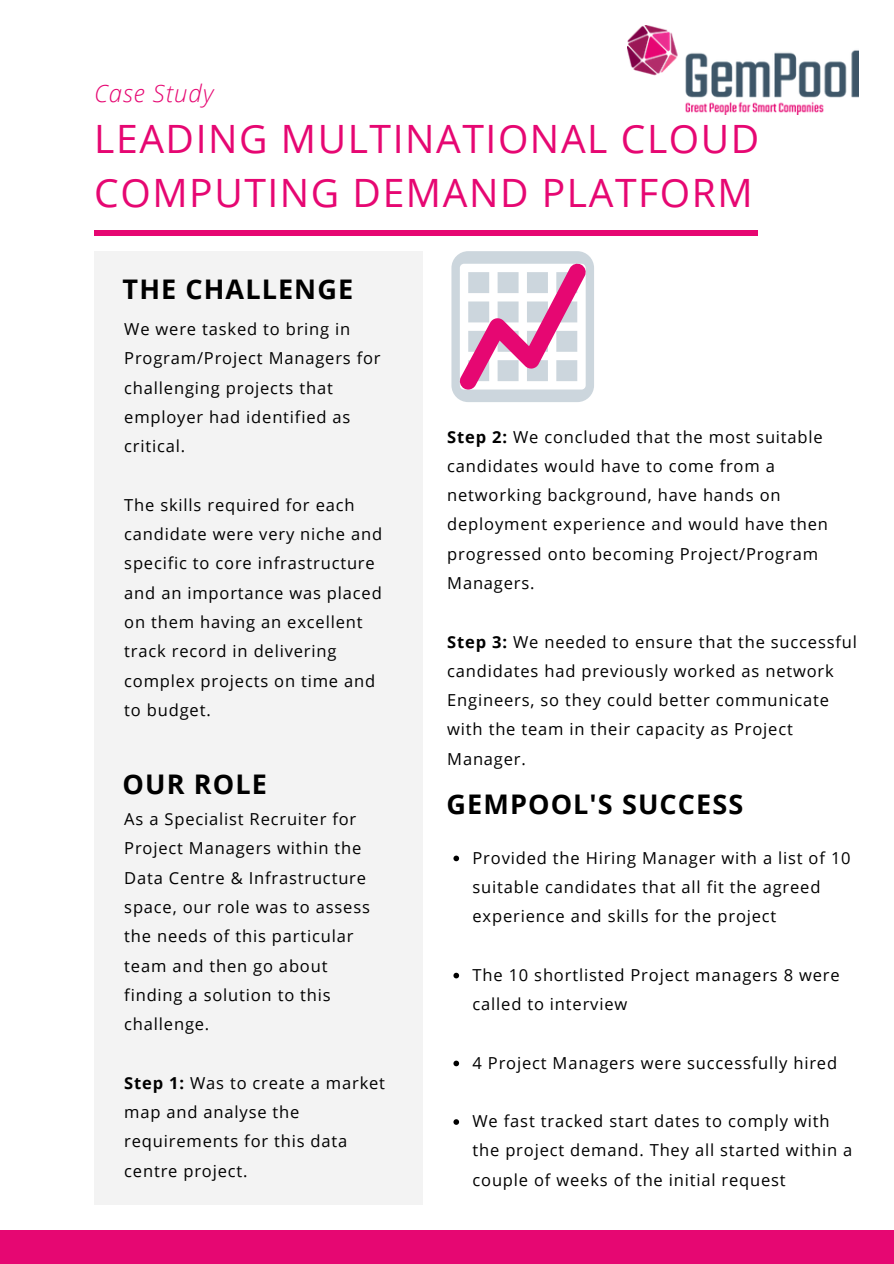
<style>
.page{position:relative;width:894px;height:1264px;background:#fff}
.page>*{position:absolute;margin:0;border:0;box-sizing:border-box;transform-origin:0 0}
.t1{font:39px/54px "Open Sans";letter-spacing:.04em;color:#e60772}
.t2{font:700 27px "Open Sans";letter-spacing:.04em;color:#000}
.t3{font:italic 300 24px "Open Sans";letter-spacing:.04em;color:#e60772}
.t4{font:16.5px/29.2px "Open Sans";letter-spacing:.05em;color:#000}
.s1{font-weight:700}
</style>
<div class="page">
<div style="left:95px;top:251px;width:327px;height:953px;background:#f3f3f3"></div>
<svg style="left:453px;top:855px;width:6px;height:6px"></svg>
<svg style="left:453px;top:972px;width:6px;height:6px"></svg>
<svg style="left:453px;top:1060px;width:6px;height:6px"></svg>
<svg style="left:453px;top:1119px;width:6px;height:5px"></svg>
<div style="left:0;top:1230px;width:893px;height:33px;background:#e60772"></div>
<hr style="left:94px;top:231px;width:663px;height:4px;background:#e60772">
<div style="left:451px;top:251px;width:143px;height:151px;background:#ccd6dd;border-radius:17px"></div>
<svg style="left:459px;top:263px;width:127px;height:126px"></svg>
<img style="left:627px;top:26px;width:230px;height:89px">
<h3 class="t3" style="left:94px;top:76px;width:121px">Case Study</h3>
<h1 class="t1" style="left:94px;top:111px;width:666px">LEADING MULTINATIONAL CLOUD<br>COMPUTING DEMAND PLATFORM</h1>
<h2 class="t2" style="left:123px;top:270px;width:232px">THE CHALLENGE</h2>
<p class="t4" style="left:124px;top:314px;width:258px">We were tasked to bring in<br>Program/Project Managers for challenging projects that employer had identified as critical.</p>
<p class="t4" style="left:124px;top:490px;width:259px">The skills required for each candidate were very niche and specific to core infrastructure and an importance was placed on them having an excellent track record in delivering complex projects on time and to budget.</p>
<h2 class="t2" style="left:123px;top:765px;width:146px">OUR ROLE</h2>
<p class="t4" style="left:124px;top:804px;width:247px">As a Specialist Recruiter for<br>Project Managers within the<br>Data Centre &amp; Infrastructure space, our role was to assess the needs of this particular team and then go about finding a solution to this challenge.</p>
<p class="t4" style="left:124px;top:1067px;width:262px"><span class="s1">Step 1:</span> Was to create a market map and analyse the requirements for this data centre project.</p>
<p class="t4" style="left:447px;top:421px;width:382px"><span class="s1">Step 2:</span> We concluded that the most suitable candidates would have to come from a networking background, have hands on deployment experience and would have then progressed onto becoming Project/Program Managers.</p>
<p class="t4" style="left:447px;top:626px;width:411px"><span class="s1">Step 3:</span> We needed to ensure that the successful candidates had previously worked as network Engineers, so they could better communicate with the team in their capacity as Project Manager.</p>
<h2 class="t2" style="left:446px;top:785px;width:298px">GEMPOOL'S SUCCESS</h2>
<p class="t4" style="left:472px;top:842px;width:379px">Provided the Hiring Manager with a list of 10 suitable candidates that all fit the agreed experience and skills for the project</p>
<p class="t4" style="left:472px;top:959px;width:368px">The 10 shortlisted Project managers 8 were called to interview</p>
<p class="t4" style="left:472px;top:1047px;width:366px">4 Project Managers were successfully hired</p>
<p class="t4" style="left:472px;top:1106px;width:381px">We fast tracked start dates to comply with the project demand. They all started within a couple of weeks of the initial request</p>
</div>
